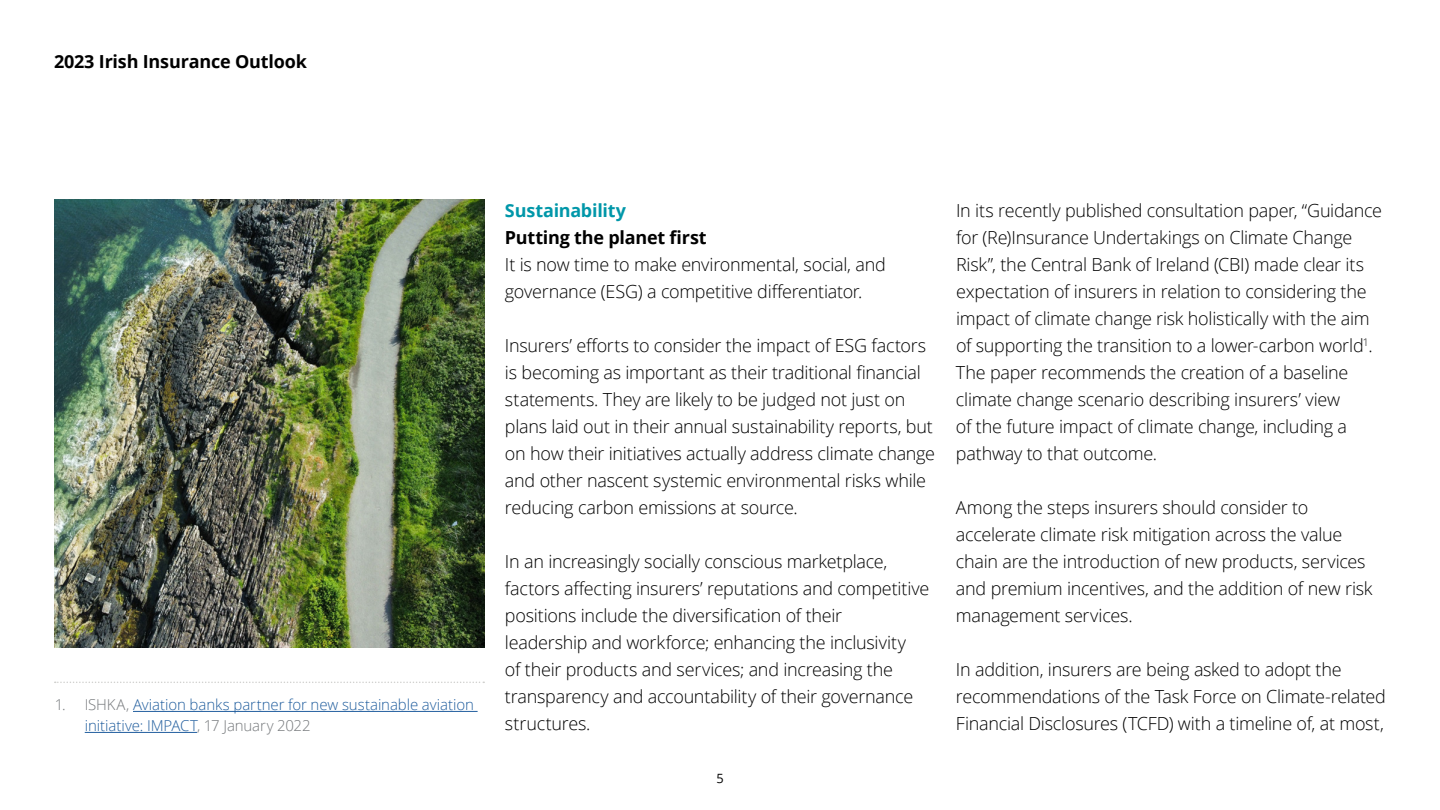
<style>
.page{position:relative;width:1440px;height:810px;background:#fff}
.page>*{position:absolute;margin:0;border:0;box-sizing:border-box;transform-origin:0 0}
.t1{font:300 18px/27px "Open Sans";letter-spacing:-.015em;color:#000}
.t2{font:700 18px "Open Sans";letter-spacing:-.01em;color:#000}
.t3{font:700 18px "Open Sans";letter-spacing:-.015em;color:#0097a9}
.t4{font:300 15px/21px "Open Sans";letter-spacing:-.005em;color:#215e9e}
.t5{font:12.75px "Open Sans";color:#000}
.s1{color:#75787b}
</style>
<div class="page">
<img style="left:54px;top:199px;width:430px;height:449px">
<hr style="left:133px;top:711px;width:345px;height:1px;background:#215e9e">
<hr style="left:85px;top:732px;width:112px;height:1px;background:#215e9e">
<svg style="left:55px;top:682px;width:429px;height:1px"></svg>
<p class="t2" style="left:54px;top:49px;width:254px">2023 Irish Insurance Outlook</p>
<p class="t4" style="left:85px;top:694px;width:391px;text-indent:-30px"><span class="s1">1. ISHKA,</span> Aviation banks partner for new sustainable aviation initiative: IMPACT<span class="s1">, 17 January 2022</span></p>
<p class="t3" style="left:505px;top:198px;width:123px">Sustainability</p>
<p class="t2" style="left:505px;top:225px;width:203px">Putting the planet first</p>
<p class="t1" style="left:505px;top:251px;width:382px">It is now time to make environmental, social, and governance (ESG) a competitive differentiator.</p>
<p class="t1" style="left:505px;top:332px;width:432px">Insurers’ efforts to consider the impact of ESG factors is becoming as important as their traditional financial statements. They are likely to be judged not just on plans laid out in their annual sustainability reports, but on how their initiatives actually address climate change and other nascent systemic environmental risks while reducing carbon emissions at source.</p>
<p class="t1" style="left:505px;top:548px;width:426px">In an increasingly socially conscious marketplace, factors affecting insurers’ reputations and competitive positions include the diversification of their<br>leadership and workforce; enhancing the inclusivity<br>of their products and services; and increasing the transparency and accountability of their governance structures.</p>
<p class="t5" style="left:716px;top:770px;width:9px">5</p>
<p class="t1" style="left:956px;top:197px;width:428px">In its recently published consultation paper, “Guidance for (Re)Insurance Undertakings on Climate Change Risk”, the Central Bank of Ireland (CBI) made clear its expectation of insurers in relation to considering the impact of climate change risk holistically with the aim of supporting the transition to a lower-carbon world<sup>1</sup>.<br>The paper recommends the creation of a baseline climate change scenario describing insurers’ view<br>of the future impact of climate change, including a pathway to that outcome.</p>
<p class="t1" style="left:956px;top:494px;width:418px">Among the steps insurers should consider to accelerate climate risk mitigation across the value chain are the introduction of new products, services and premium incentives, and the addition of new risk management services.</p>
<p class="t1" style="left:956px;top:656px;width:432px">In addition, insurers are being asked to adopt the recommendations of the Task Force on Climate-related<br>Financial Disclosures (TCFD) with a timeline of, at most,</p>
</div>
